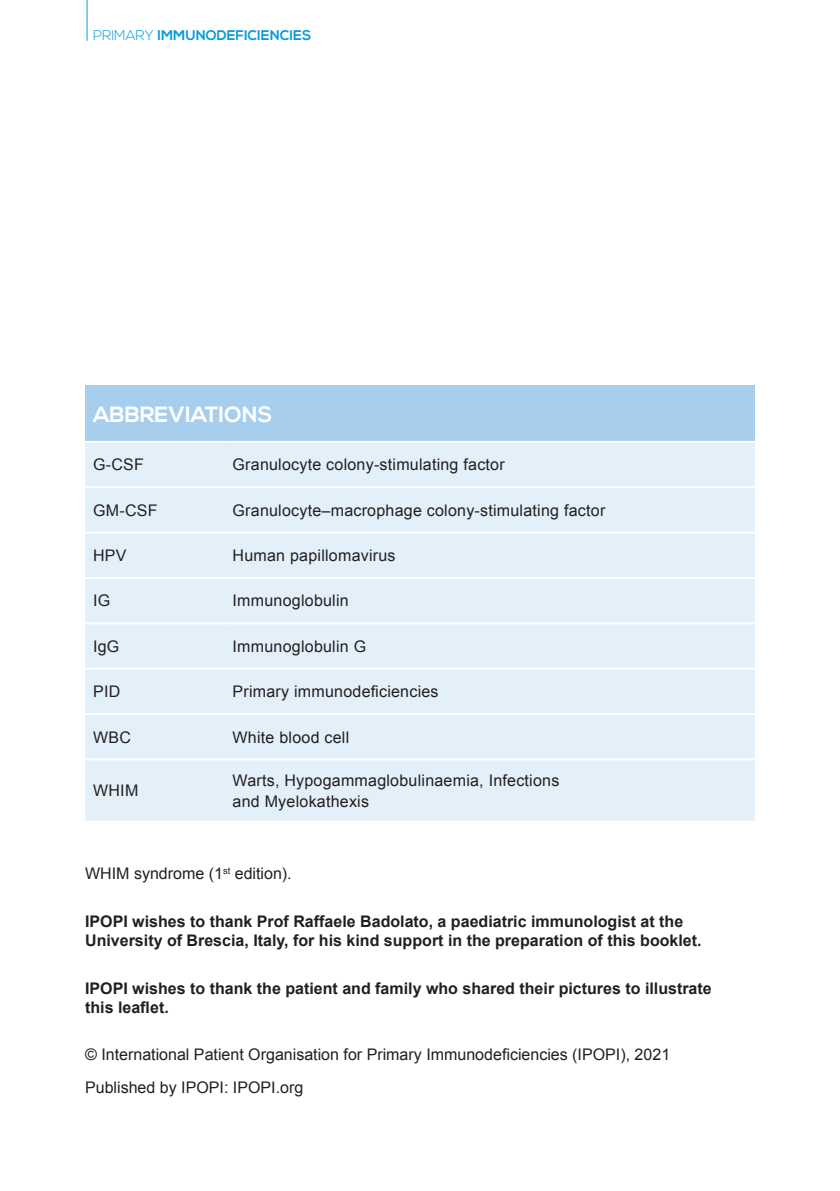
<style>
.page{position:relative;width:840px;height:1191px;background:#fff}
.page>*{position:absolute;margin:0;border:0;box-sizing:border-box;transform-origin:0 0}
.txt{font:700 22px "Nexa";color:#fff}
.txt-2{font:16px/21px "Arial";letter-spacing:.015em;color:#231f20}
.t1{font:700 16px/19.2px "Arial";color:#231f20}
.t2{font:700 14px "Nexa";color:#0b9cda}
.s1{font-weight:300}
</style>
<div class="page">
<hr style="left:86px;top:0;width:1px;height:41px;background:#0b9cda">
<div style="left:85px;top:385px;width:669px;height:57px;background:#a7cfed"></div>
<div style="left:85px;top:443px;width:669px;height:378px;background:#e3f0f9"></div>
<hr style="left:85px;top:486px;width:139px;height:2px;background:#fff">
<hr style="left:224px;top:486px;width:530px;height:2px;background:#fff">
<hr style="left:85px;top:531px;width:139px;height:2px;background:#fff">
<hr style="left:224px;top:531px;width:530px;height:2px;background:#fff">
<hr style="left:85px;top:577px;width:139px;height:2px;background:#fff">
<hr style="left:224px;top:577px;width:530px;height:2px;background:#fff">
<hr style="left:85px;top:622px;width:139px;height:2px;background:#fff">
<hr style="left:224px;top:622px;width:530px;height:2px;background:#fff">
<hr style="left:85px;top:667px;width:139px;height:2px;background:#fff">
<hr style="left:224px;top:667px;width:530px;height:2px;background:#fff">
<hr style="left:85px;top:713px;width:139px;height:2px;background:#fff">
<hr style="left:224px;top:713px;width:530px;height:2px;background:#fff">
<hr style="left:85px;top:758px;width:139px;height:2px;background:#fff">
<hr style="left:224px;top:758px;width:530px;height:2px;background:#fff">
<hr style="left:85px;top:441px;width:139px;height:2px;background:#fff">
<hr style="left:224px;top:441px;width:530px;height:2px;background:#fff">
<p class="t2" style="left:93px;top:27px;width:220px"><span class="s1">PRIMARY</span> IMMUNODEFICIENCIES</p>
<p class="txt" style="left:93px;top:401px;width:181px">ABBREVIATIONS</p>
<p class="txt-2" style="left:93px;top:454px;width:52px">G-CSF</p>
<p class="txt-2" style="left:232px;top:454px;width:273px">Granulocyte colony-stimulating factor</p>
<p class="txt-2" style="left:93px;top:500px;width:66px">GM-CSF</p>
<p class="txt-2" style="left:232px;top:500px;width:374px">Granulocyte–macrophage colony-stimulating factor</p>
<p class="txt-2" style="left:93px;top:545px;width:35px">HPV</p>
<p class="txt-2" style="left:232px;top:545px;width:164px">Human papillomavirus</p>
<p class="txt-2" style="left:93px;top:590px;width:19px">IG</p>
<p class="txt-2" style="left:232px;top:590px;width:118px">Immunoglobulin</p>
<p class="txt-2" style="left:93px;top:636px;width:28px">IgG</p>
<p class="txt-2" style="left:232px;top:636px;width:135px">Immunoglobulin G</p>
<p class="txt-2" style="left:93px;top:681px;width:29px">PID</p>
<p class="txt-2" style="left:232px;top:681px;width:207px">Primary immunodeficiencies</p>
<p class="txt-2" style="left:93px;top:726px;width:39px">WBC</p>
<p class="txt-2" style="left:232px;top:726px;width:118px">White blood cell</p>
<p class="txt-2" style="left:93px;top:780px;width:47px">WHIM</p>
<p class="txt-2" style="left:232px;top:770px;width:328px">Warts, Hypogammaglobulinaemia, Infections and Myelokathexis</p>
<p class="txt-2" style="left:85px;top:863px;width:208px">WHIM syndrome (1<sup>st</sup> edition).</p>
<p class="t1" style="left:85px;top:912px;width:617px">IPOPI wishes to thank Prof Raffaele Badolato, a paediatric immunologist at the<br>University of Brescia, Italy, for his kind support in the preparation of this booklet.</p>
<p class="t1" style="left:85px;top:979px;width:627px">IPOPI wishes to thank the patient and family who shared their pictures to illustrate this leaflet.</p>
<p class="txt-2" style="left:85px;top:1044px;width:586px">© International Patient Organisation for Primary Immunodeficiencies (IPOPI), 2021</p>
<p class="txt-2" style="left:85px;top:1076px;width:219px">Published by IPOPI: IPOPI.org</p>
</div>
